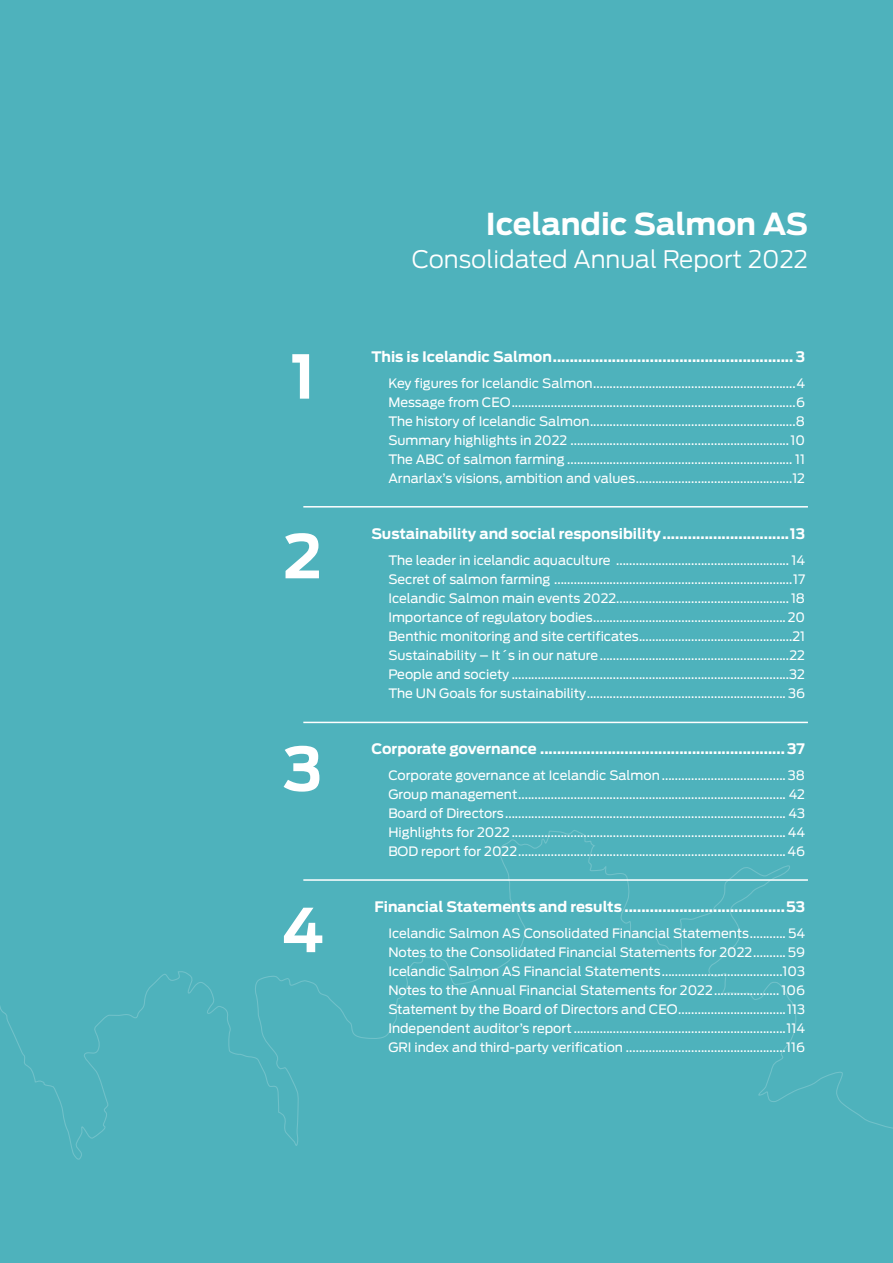
<style>
.page{position:relative;width:893px;height:1263px;background:#4eb2bc}
.page>*{position:absolute;margin:0;border:0;box-sizing:border-box;transform-origin:0 0}
.t1{font:700 60px "Ford Antenna";color:#fff}
.t2{font:700 30px "Ford Antenna";color:#fff}
.t3{font:300 24px "Ford Antenna";color:#fff}
.t4{font:700 14.4px "Ford Antenna";color:#fff}
.t5{font:12.9px/19px "Ford Antenna";color:#fff;text-align:justify}
</style>
<div class="page">
<svg style="left:0;top:830px;width:893px;height:330px"></svg>
<hr style="left:303px;top:506px;width:505px;height:1px;background:#fff">
<hr style="left:303px;top:722px;width:505px;height:1px;background:#fff">
<hr style="left:303px;top:879px;width:505px;height:2px;background:#fff">
<h2 class="t2" style="left:486px;top:197px;width:324px">Icelandic Salmon AS</h2>
<h3 class="t3" style="left:412px;top:239px;width:397px">Consolidated Annual Report 2022</h3>
<h1 class="t1" style="left:290px;top:323px;width:26px">1</h1>
<p class="t4" style="left:371px;top:344px;width:435px">This is Icelandic Salmon......................................................... 3</p>
<p class="t5" style="left:388px;top:372px;width:418px">Key figures for Icelandic Salmon..............................................................4<br>Message from CEO.......................................................................................6<br>The history of Icelandic Salmon...............................................................8<br>Summary highlights in 2022 ...................................................................10<br>The ABC of salmon farming ..................................................................... 11<br>Arnarlax’s visions, ambition and values................................................12</p>
<h1 class="t1" style="left:284px;top:502px;width:40px">2</h1>
<p class="t4" style="left:371px;top:521px;width:435px">Sustainability and social responsibility..............................13</p>
<p class="t5" style="left:388px;top:549px;width:418px">The leader in icelandic aquaculture ..................................................... 14<br>Secret of salmon farming .........................................................................17<br>Icelandic Salmon main events 2022.....................................................18<br>Importance of regulatory bodies...........................................................20<br>Benthic monitoring and site certificates...............................................21<br>Sustainability – It´s in our nature..........................................................22<br>People and society .....................................................................................32<br>The UN Goals for sustainability............................................................. 36</p>
<h1 class="t1" style="left:283px;top:715px;width:40px">3</h1>
<p class="t4" style="left:371px;top:736px;width:435px">Corporate governance .......................................................... 37</p>
<p class="t5" style="left:388px;top:764px;width:418px">Corporate governance at Icelandic Salmon ...................................... 38<br>Group management.................................................................................. 42<br>Board of Directors...................................................................................... 43<br>Highlights for 2022....................................................................................44<br>BOD report for 2022..................................................................................46</p>
<h1 class="t1" style="left:282px;top:876px;width:43px">4</h1>
<p class="t4" style="left:374px;top:894px;width:432px">Financial Statements and results ......................................53</p>
<p class="t5" style="left:388px;top:922px;width:418px">Icelandic Salmon AS Consolidated Financial Statements........... 54<br>Notes to the Consolidated Financial Statements for 2022.......... 59<br>Icelandic Salmon AS Financial Statements.....................................103<br>Notes to the Annual Financial Statements for 2022.................... 106<br>Statement by the Board of Directors and CEO.................................113<br>Independent auditor’s report .................................................................114<br>GRI index and third-party verification .................................................116</p>
</div>
